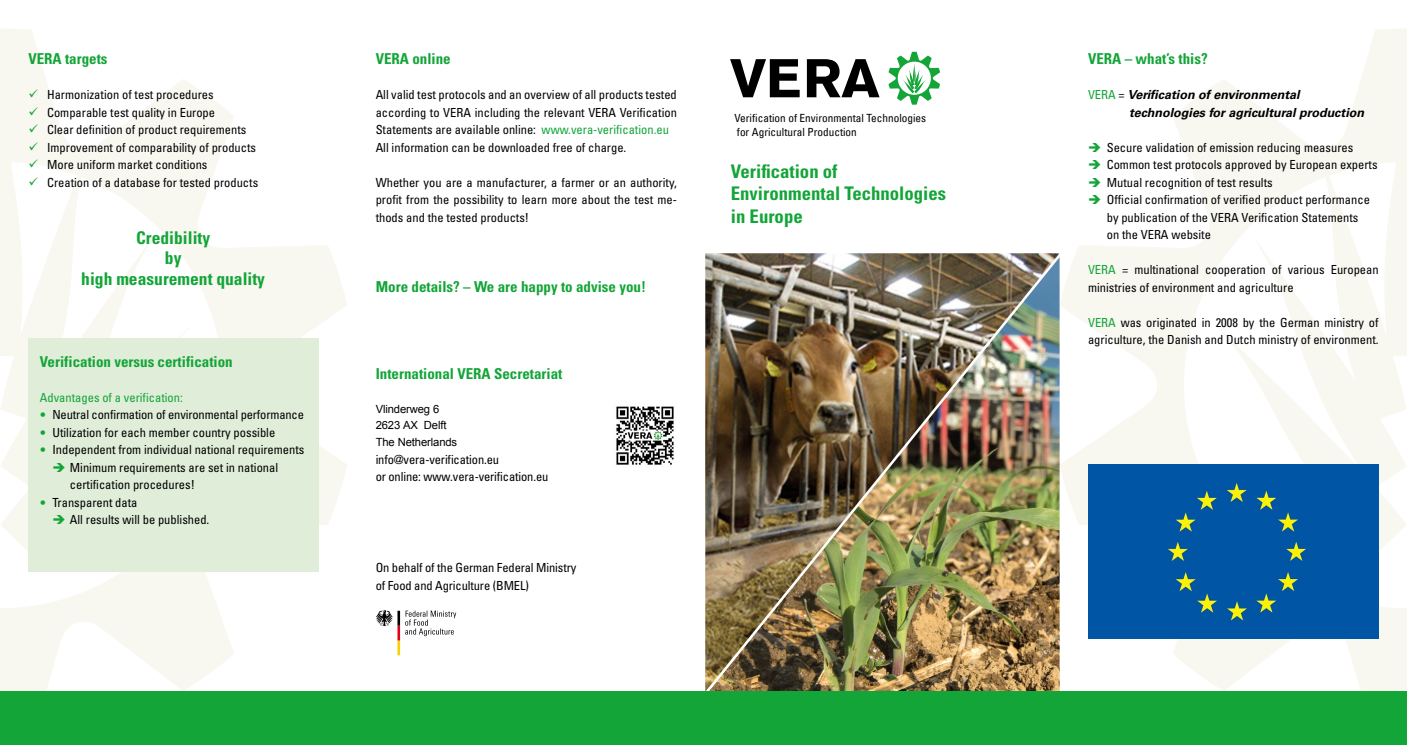
<style>
.page{position:relative;width:1407px;height:745px;background:#fff}
.page>*{position:absolute;margin:0;border:0;box-sizing:border-box;transform-origin:0 0}
.t1{font:700 condensed 18.75px/22.5px "Univers LT Std";color:#13a538}
.t2{font:700 condensed 17.5px/20px "Univers LT Std";color:#13a538;text-align:center}
.t3{font:700 condensed 15px "Univers LT Std";color:#13a538}
.t4{font:condensed 12.5px/17.5px "Univers LT Std";color:#000}
.t5{font:italic 700 12.5px/17.5px "Univers LT Std";color:#000}
.t6{font:condensed 12.5px "Univers LT Std";color:#13a538}
.t7{font:condensed 11.25px/13.5px "Univers LT";color:#000}
.t8{font:11.25px/15.8px "Arial";letter-spacing:-.01em;color:#000}
.s1{color:#13a538}
.s2{font-family:"Helvetica Neue LT";font-stretch:normal;color:#13a538}
.s3{font-weight:400;font-style:normal;font-stretch:condensed;color:#13a538}
.s4{font-weight:400;font-style:normal;font-stretch:condensed}
</style>
<div class="page">
<svg style="left:0;top:29px;width:347px;height:662px"></svg>
<svg style="left:0;top:325px;width:191px;height:226px"></svg>
<svg style="left:0;top:54px;width:153px;height:433px"></svg>
<div style="left:28px;top:338px;width:291px;height:233px;background:#e0edd9"></div>
<svg style="left:1066px;top:29px;width:341px;height:662px"></svg>
<svg style="left:1216px;top:325px;width:190px;height:226px"></svg>
<svg style="left:1253px;top:54px;width:154px;height:433px"></svg>
<svg style="left:730px;top:59px;width:69px;height:38px"></svg>
<svg style="left:807px;top:59px;width:72px;height:38px"></svg>
<svg style="left:888px;top:52px;width:52px;height:53px"></svg>
<img style="left:616px;top:406px;width:58px;height:59px">
<div style="left:1088px;top:464px;width:291px;height:174px;background:#0055a5"></div>
<img style="left:1167px;top:481px;width:140px;height:140px">
<div style="left:0;top:691px;width:1407px;height:53px;background:#13a538"></div>
<svg style="left:376px;top:610px;width:80px;height:45px"></svg>
<img style="left:705px;top:253px;width:354px;height:438px">
<svg style="left:1101px;top:169px;width:13px;height:1px"></svg>
<svg style="left:1101px;top:204px;width:13px;height:1px"></svg>
<p class="t3" style="left:28px;top:49px;width:81px">VERA targets</p>
<p class="t4" style="left:28px;top:86px;width:187px"><span class="s1">✓</span> Harmonization of test procedures</p>
<p class="t4" style="left:28px;top:103px;width:188px"><span class="s1">✓</span> Comparable test quality in Europe</p>
<p class="t4" style="left:28px;top:121px;width:220px"><span class="s1">✓</span> Clear definition of product requirements</p>
<p class="t4" style="left:28px;top:138px;width:229px"><span class="s1">✓</span> Improvement of comparability of products</p>
<p class="t4" style="left:28px;top:156px;width:181px"><span class="s1">✓</span> More uniform market conditions</p>
<p class="t4" style="left:28px;top:173px;width:231px"><span class="s1">✓</span> Creation of a database for tested products</p>
<h2 class="t2" style="left:81px;top:228px;width:185px">Credibility<br>by<br>high measurement quality</h2>
<p class="t3" style="left:40px;top:352px;width:194px">Verification versus certification</p>
<p class="t6" style="left:40px;top:389px;width:145px">Advantages of a verification:</p>
<p class="t4" style="left:40px;top:405px;width:266px"><span class="s2">•</span> Neutral confirmation of environmental performance</p>
<p class="t4" style="left:40px;top:423px;width:237px"><span class="s2">•</span> Utilization for each member country possible</p>
<p class="t4" style="left:40px;top:440px;width:266px"><span class="s2">•</span> Independent from individual national requirements</p>
<p class="t4" style="left:70px;top:458px;width:210px;text-indent:-18px"><span class="s1">➔</span> Minimum requirements are set in national certification procedures!</p>
<p class="t4" style="left:40px;top:493px;width:99px"><span class="s2">•</span> Transparent data</p>
<p class="t4" style="left:52px;top:510px;width:159px"><span class="s1">➔</span> All results will be published.</p>
<p class="t3" style="left:376px;top:49px;width:77px">VERA online</p>
<p class="t4" style="left:376px;top:86px;width:303px">All valid test protocols and an overview of all products tested according to VERA including the relevant VERA Verification Statements are available online: <span class="s1">www.vera-verification.eu </span>All information can be downloaded free of charge.</p>
<p class="t4" style="left:376px;top:173px;width:303px;text-align:justify">Whether you are a manufacturer, a farmer or an authority, profit from the possibility to learn more about the test me&shy;thods and the tested products!</p>
<p class="t3" style="left:376px;top:277px;width:272px">More details? – We are happy to advise you!</p>
<p class="t3" style="left:376px;top:364px;width:188px">International VERA Secretariat</p>
<p class="t8" style="left:376px;top:401px;width:72px">Vlinderweg 6<br>2623 AX Delft</p>
<p class="t8" style="left:376px;top:434px;width:83px">The Netherlands</p>
<p class="t4" style="left:376px;top:450px;width:174px">info@vera-verification.eu<br>or online: www.vera-verification.eu</p>
<p class="t4" style="left:376px;top:558px;width:202px">On behalf of the German Federal Ministry of Food and Agriculture (BMEL)</p>
<p class="t7" style="left:734px;top:111px;width:193px">Verification of Environmental Technologies for Agricultural Production</p>
<h1 class="t1" style="left:731px;top:160px;width:217px">Verification of<br>Environmental Technologies in Europe</h1>
<p class="t3" style="left:1088px;top:49px;width:121px">VERA – what’s this?</p>
<p class="t5" style="left:1129px;top:86px;width:236px;text-indent:-41px"><span class="s3">VERA</span> <span class="s4">=</span> Verification of environmental technologies for agricultural production</p>
<p class="t4" style="left:1088px;top:138px;width:267px"><span class="s1">➔</span> Secure validation of emission reducing measures</p>
<p class="t4" style="left:1088px;top:156px;width:291px"><span class="s1">➔</span> Common test protocols approved by European experts</p>
<p class="t4" style="left:1088px;top:173px;width:186px"><span class="s1">➔</span> Mutual recognition of test results</p>
<p class="t4" style="left:1107px;top:191px;width:265px;text-indent:-19px"><span class="s1">➔</span> Official confirmation of verified product performance by publication of the VERA Verification Statements on the VERA website</p>
<p class="t4" style="left:1088px;top:261px;width:292px"><span class="s1">VERA</span> = multinational cooperation of various European ministries of environment and agriculture</p>
<p class="t4" style="left:1088px;top:313px;width:292px"><span class="s1">VERA</span> was originated in 2008 by the German ministry of agriculture, the Danish and Dutch ministry of environment.</p>
</div>
